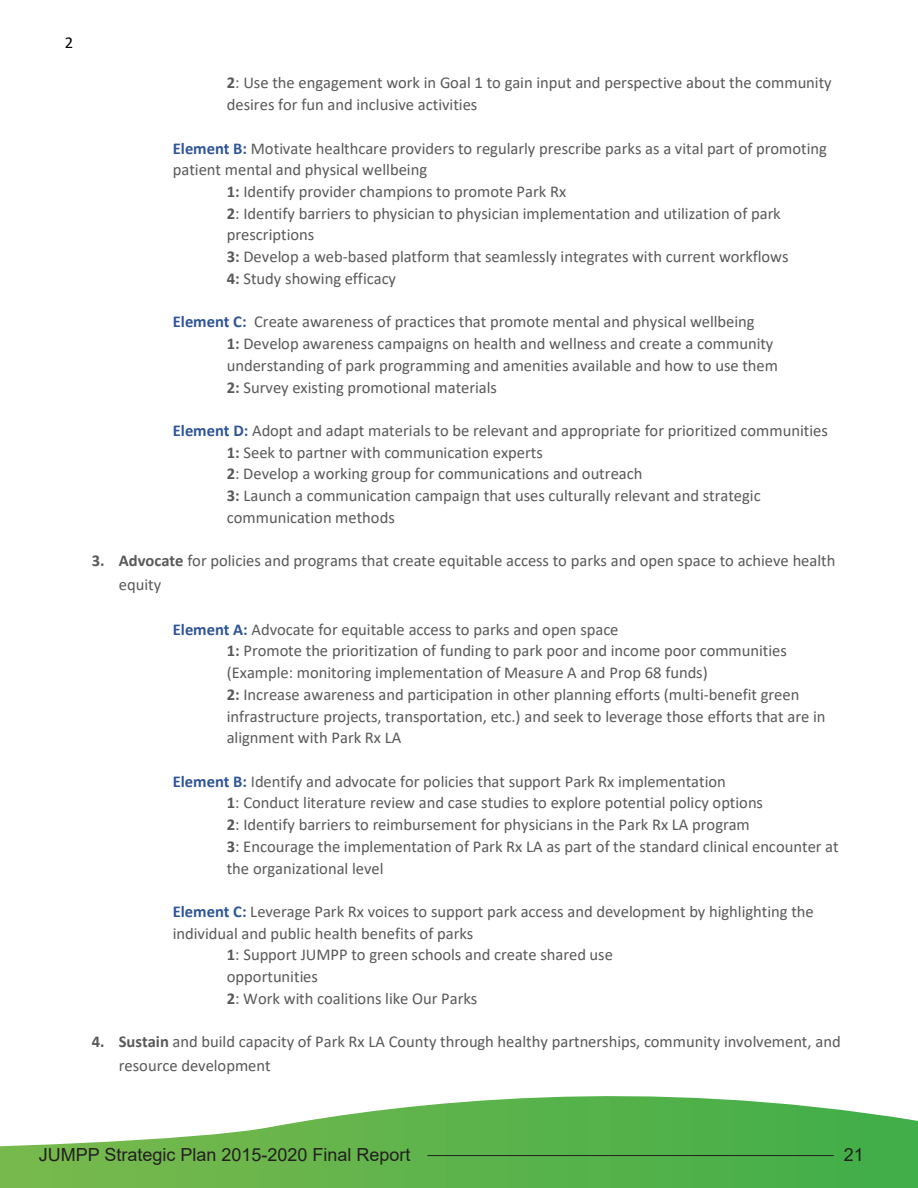
<style>
.page{position:relative;width:918px;height:1188px;background:#fff}
.page>*{position:absolute;margin:0;border:0;box-sizing:border-box;transform-origin:0 0}
.t1{font:18px "Arial";color:#231f20}
.t2{font:16.5px/21.8px "Calibri";color:#595959}
.t3{font:16.5px "Calibri";color:#000}
.s1{font-weight:700}
.s2{font-weight:700;color:#2f5597}
</style>
<div class="page">
<svg style="left:0;top:1096px;width:918px;height:92px"></svg>
<hr style="left:427px;top:1155px;width:407px;height:1px;background:#231f20">
<p class="t3" style="left:65px;top:31px;width:10px">2</p>
<p class="t2" style="left:227px;top:72px;width:606px"><span class="s1">2</span>: Use the engagement work in Goal 1 to gain input and perspective about the community desires for fun and inclusive activities</p>
<p class="t2" style="left:173px;top:137px;width:656px"><span class="s2">Element B:</span> Motivate healthcare providers to regularly prescribe parks as a vital part of promoting</p>
<p class="t2" style="left:173px;top:159px;width:256px">patient mental and physical wellbeing</p>
<p class="t2" style="left:227px;top:180px;width:341px"><span class="s1">1:</span> Identify provider champions to promote Park Rx</p>
<p class="t2" style="left:227px;top:202px;width:556px"><span class="s1">2</span>: Identify barriers to physician to physician implementation and utilization of park</p>
<p class="t2" style="left:227px;top:224px;width:89px">prescriptions</p>
<p class="t2" style="left:227px;top:245px;width:563px"><span class="s1">3:</span> Develop a web-based platform that seamlessly integrates with current workflows</p>
<p class="t2" style="left:227px;top:267px;width:171px"><span class="s1">4:</span> Study showing efficacy</p>
<p class="t2" style="left:227px;top:311px;width:553px;text-indent:-54px"><span class="s2">Element C:</span> Create awareness of practices that promote mental and physical wellbeing<br><span class="s1">1:</span> Develop awareness campaigns on health and wellness and create a community understanding of park programming and amenities available and how to use them <span class="s1">2:</span> Survey existing promotional materials</p>
<p class="t2" style="left:227px;top:419px;width:603px;text-indent:-54px"><span class="s2">Element D:</span> Adopt and adapt materials to be relevant and appropriate for prioritized communities <span class="s1">1:</span> Seek to partner with communication experts<br><span class="s1">2</span>: Develop a working group for communications and outreach<br><span class="s1">3:</span> Launch a communication campaign that uses culturally relevant and strategic communication methods</p>
<p class="t2" style="left:119px;top:549px;width:718px;line-height:23.2px;text-indent:-27px"><span class="s1">3. Advocate</span> for policies and programs that create equitable access to parks and open space to achieve health equity</p>
<p class="t2" style="left:227px;top:618px;width:600px;text-indent:-54px"><span class="s2">Element A:</span> Advocate for equitable access to parks and open space<br><span class="s1">1:</span> Promote the prioritization of funding to park poor and income poor communities (Example: monitoring implementation of Measure A and Prop 68 funds)<br><span class="s1">2:</span> Increase awareness and participation in other planning efforts (multi-benefit green infrastructure projects, transportation, etc.) and seek to leverage those efforts that are in alignment with Park Rx LA</p>
<p class="t2" style="left:227px;top:770px;width:614px;text-indent:-54px"><span class="s2">Element B:</span> Identify and advocate for policies that support Park Rx implementation<br><span class="s1">1</span>: Conduct literature review and case studies to explore potential policy options<br><span class="s1">2</span>: Identify barriers to reimbursement for physicians in the Park Rx LA program<br><span class="s1">3</span>: Encourage the implementation of Park Rx LA as part of the standard clinical encounter at the organizational level</p>
<p class="t2" style="left:173px;top:900px;width:643px"><span class="s2">Element C:</span> Leverage Park Rx voices to support park access and development by highlighting the</p>
<p class="t2" style="left:173px;top:922px;width:302px">individual and public health benefits of parks</p>
<p class="t2" style="left:227px;top:944px;width:388px"><span class="s1">1</span>: Support JUMPP to green schools and create shared use</p>
<p class="t2" style="left:227px;top:966px;width:93px">opportunities</p>
<p class="t2" style="left:227px;top:987px;width:252px"><span class="s1">2</span>: Work with coalitions like Our Parks</p>
<p class="t2" style="left:119px;top:1030px;width:723px;line-height:23.2px;text-indent:-27px"><span class="s1">4. Sustain</span> and build capacity of Park Rx LA County through healthy partnerships, community involvement, and resource development</p>
<p class="t1" style="left:39px;top:1142px;width:373px">JUMPP Strategic Plan 2015-2020 Final Report</p>
<p class="t1" style="left:844px;top:1142px;width:22px">21</p>
</div>
